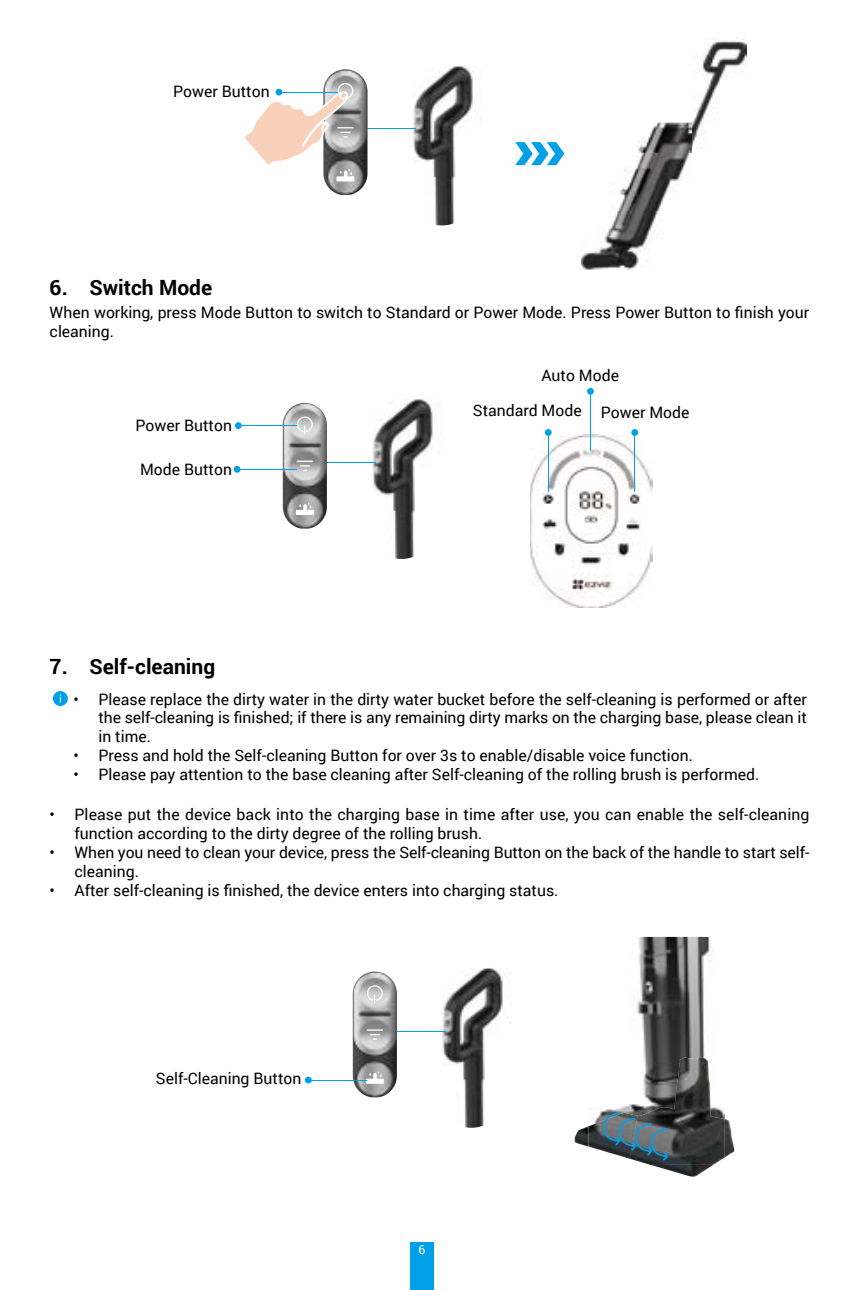
<style>
.page{position:relative;width:844px;height:1290px;background:#fff}
.page>*{position:absolute;margin:0;border:0;box-sizing:border-box;transform-origin:0 0}
.t1{font:700 21px "Roboto";color:#000}
.t2{font:15.75px/18.9px "Roboto";color:#000}
.t3{font:12.25px "Roboto";color:#fff}
</style>
<div class="page">
<div style="left:410px;top:1242px;width:23px;height:48px;background:#00a0e9"></div>
<img style="left:412px;top:74px;width:31px;height:151px">
<img style="left:324px;top:91px;width:43px;height:104px">
<div style="left:336px;top:176px;width:18px;height:5px;background:#fff"></div>
<hr style="left:367px;top:128px;width:48px;height:1px;background:#00a0e9">
<svg style="left:244px;top:83px;width:109px;height:95px"></svg>
<svg style="left:515px;top:142px;width:49px;height:23px"></svg>
<img style="left:581px;top:39px;width:165px;height:231px">
<img style="left:530px;top:434px;width:122px;height:173px">
<div style="left:587px;top:388px;width:6px;height:7px;background:#00a0e9;border-radius:50%"></div>
<hr style="left:590px;top:391px;width:1px;height:60px;background:#00a0e9">
<div style="left:631px;top:429px;width:7px;height:7px;background:#00a0e9;border-radius:50%"></div>
<hr style="left:634px;top:432px;width:1px;height:60px;background:#00a0e9">
<div style="left:544px;top:429px;width:7px;height:7px;background:#00a0e9;border-radius:50%"></div>
<hr style="left:547px;top:432px;width:1px;height:60px;background:#00a0e9">
<img style="left:372px;top:404px;width:35px;height:155px">
<img style="left:283px;top:426px;width:16px;height:102px">
<svg style="left:297px;top:416px;width:16px;height:18px"></svg>
<svg style="left:296px;top:461px;width:17px;height:10px"></svg>
<div style="left:296px;top:510px;width:18px;height:5px;background:#fff"></div>
<svg style="left:299px;top:502px;width:12px;height:8px"></svg>
<div style="left:235px;top:422px;width:7px;height:7px;background:#00a0e9;border-radius:50%"></div>
<div style="left:234px;top:466px;width:6px;height:7px;background:#00a0e9;border-radius:50%"></div>
<hr style="left:240px;top:425px;width:57px;height:1px;background:#00a0e9">
<hr style="left:240px;top:469px;width:57px;height:1px;background:#00a0e9">
<hr style="left:327px;top:462px;width:48px;height:1px;background:#00a0e9">
<svg style="left:53px;top:691px;width:15px;height:15px"></svg>
<img style="left:415px;top:968px;width:96px;height:160px">
<img style="left:353px;top:994px;width:43px;height:103px">
<svg style="left:367px;top:985px;width:15px;height:18px"></svg>
<svg style="left:366px;top:1029px;width:17px;height:11px"></svg>
<div style="left:366px;top:1078px;width:18px;height:6px;background:#fff"></div>
<svg style="left:369px;top:1071px;width:12px;height:8px"></svg>
<div style="left:305px;top:1076px;width:7px;height:7px;background:#00a0e9;border-radius:50%"></div>
<hr style="left:310px;top:1079px;width:57px;height:1px;background:#00a0e9">
<hr style="left:397px;top:1030px;width:48px;height:1px;background:#00a0e9">
<img style="left:574px;top:1119px;width:160px;height:57px">
<img style="left:588px;top:937px;width:124px;height:228px">
<img style="left:629px;top:1057px;width:95px;height:108px">
<img style="left:588px;top:1113px;width:15px;height:46px">
<svg style="left:603px;top:1113px;width:65px;height:47px;background:#556b75"></svg>
<p class="t2" style="left:173px;top:81px;width:98px">Power Button</p>
<h1 class="t1" style="left:50px;top:273px;width:164px">6. Switch Mode</h1>
<p class="t2" style="left:50px;top:303px;width:760px">When working, press Mode Button to switch to Standard or Power Mode. Press Power Button to finish your cleaning.</p>
<p class="t2" style="left:473px;top:358px;width:218px;line-height:34.3px;text-align:center">Auto Mode<br>Standard Mode Power Mode</p>
<p class="t2" style="left:135px;top:415px;width:98px">Power Button</p>
<p class="t2" style="left:140px;top:459px;width:93px">Mode Button</p>
<h1 class="t1" style="left:50px;top:651px;width:167px">7. Self-cleaning</h1>
<p class="t2" style="left:98px;top:689px;width:709px;text-align:justify;text-indent:-25px">• Please replace the dirty water in the dirty water bucket before the self-cleaning is performed or after the self-cleaning is finished; if there is any remaining dirty marks on the charging base, please clean it in time.</p>
<p class="t2" style="left:74px;top:745px;width:620px">• Press and hold the Self-cleaning Button for over 3s to enable/disable voice function.</p>
<p class="t2" style="left:74px;top:764px;width:687px">• Please pay attention to the base cleaning after Self-cleaning of the rolling brush is performed.</p>
<p class="t2" style="left:74px;top:804px;width:736px;text-indent:-25px">• Please put the device back into the charging base in time after use, you can enable the self-cleaning function according to the dirty degree of the rolling brush.</p>
<p class="t2" style="left:74px;top:842px;width:736px;text-indent:-25px">• When you need to clean your device, press the Self-cleaning Button on the back of the handle to start self&shy;cleaning.</p>
<p class="t2" style="left:50px;top:880px;width:510px">• After self-cleaning is finished, the device enters into charging status.</p>
<p class="t2" style="left:156px;top:1069px;width:147px">Self-Cleaning Button</p>
<p class="t3" style="left:418px;top:1241px;width:8px">6</p>
</div>
